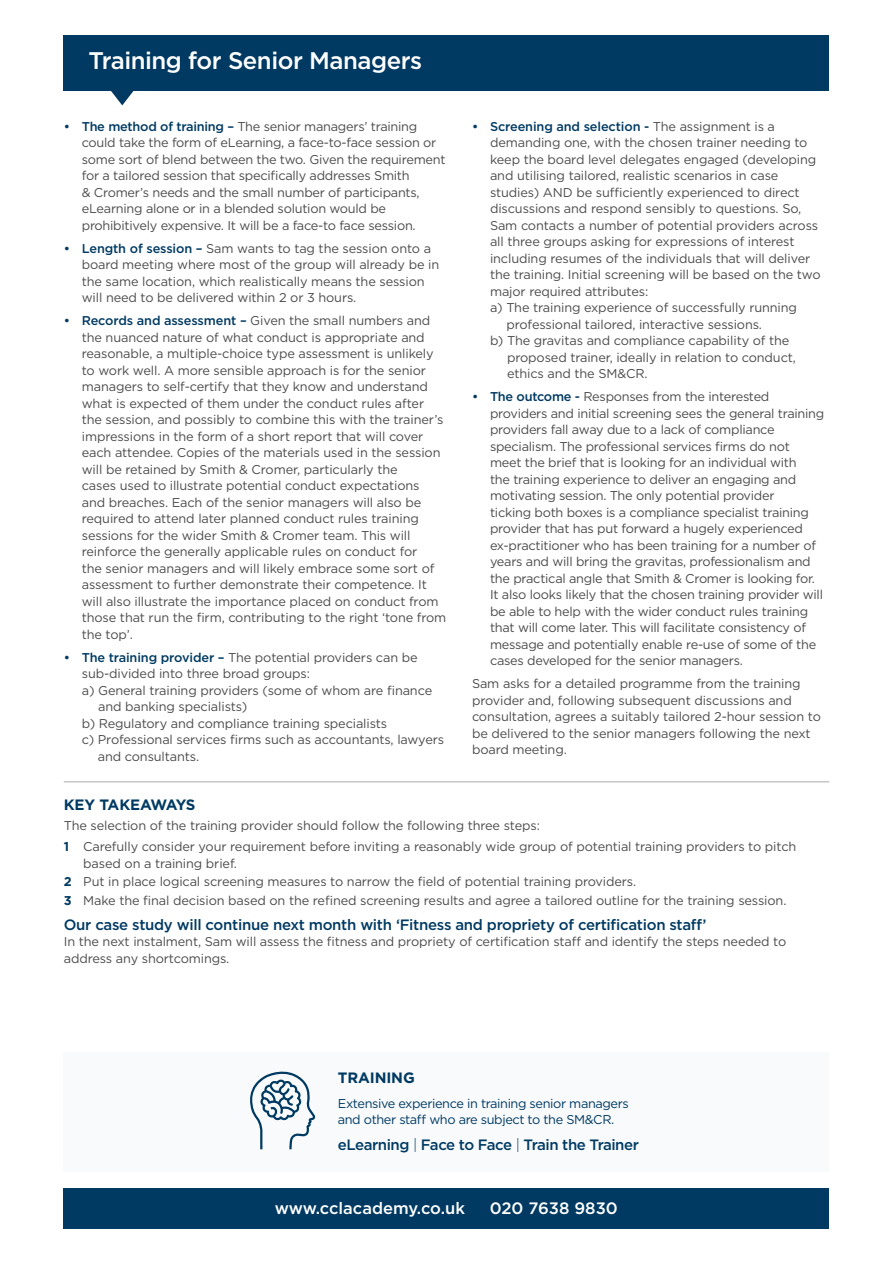
<style>
.page{position:relative;width:893px;height:1263px;background:#fff}
.page>*{position:absolute;margin:0;border:0;box-sizing:border-box;transform-origin:0 0}
.t1{font:500 24px "Gotham";letter-spacing:-.02em;color:#fff}
.t2{font:500 16.5px "Gotham";color:#fff}
.t3{font:500 15px "Gotham";letter-spacing:-.02em;color:#003a62}
.t4{font:700 15px "Gotham";letter-spacing:-.03em;color:#003a62}
.t5{font:700 15px "Gotham";letter-spacing:-.01em;color:#003a62}
.t6{font:12.75px/16.5px "Gotham";letter-spacing:-.01em;color:#4b4b4d}
.t7{font:12.75px/16.5px "Gotham";letter-spacing:-.03em;color:#003a62}
.t8{font:500 12.75px "Gotham";letter-spacing:-.01em;color:#003a62}
.s1{font-weight:500;color:#003a62}
.s2{font-weight:400;color:#4b4b4d}
.s3{font-weight:700;color:#003a62}
.s4{font-weight:300}
</style>
<div class="page">
<div style="left:64px;top:1188px;width:765px;height:41px;background:#003a62"></div>
<div style="left:64px;top:35px;width:765px;height:56px;background:#003a62"></div>
<svg style="left:111px;top:91px;width:23px;height:14px"></svg>
<hr style="left:64px;top:781px;width:765px;height:1px;background:#c6c7c8">
<div style="left:64px;top:1052px;width:765px;height:119px;background:#f8fafb"></div>
<svg style="left:250px;top:1071px;width:65px;height:78px"></svg>
<h1 class="t1" style="left:89px;top:45px;width:335px">Training for Senior Managers</h1>
<p class="t6" style="left:82px;top:118px;width:365px;text-indent:-18px"><span class="s1">• The method of training –</span> The senior managers’ training could take the form of eLearning, a face-to-face session or some sort of blend between the two. Given the requirement for a tailored session that specifically addresses Smith<br>&amp; Cromer’s needs and the small number of participants, eLearning alone or in a blended solution would be prohibitively expensive. It will be a face-to face session.</p>
<p class="t6" style="left:82px;top:240px;width:359px;text-indent:-18px"><span class="s1">• Length of session –</span> Sam wants to tag the session onto a board meeting where most of the group will already be in the same location, which realistically means the session will need to be delivered within 2 or 3 hours.</p>
<p class="t6" style="left:82px;top:312px;width:366px;text-indent:-18px"><span class="s1">• Records and assessment –</span> Given the small numbers and the nuanced nature of what conduct is appropriate and reasonable, a multiple-choice type assessment is unlikely to work well. A more sensible approach is for the senior managers to self-certify that they know and understand what is expected of them under the conduct rules after the session, and possibly to combine this with the trainer’s impressions in the form of a short report that will cover each attendee. Copies of the materials used in the session will be retained by Smith &amp; Cromer, particularly the<br>cases used to illustrate potential conduct expectations<br>and breaches. Each of the senior managers will also be required to attend later planned conduct rules training sessions for the wider Smith &amp; Cromer team. This will reinforce the generally applicable rules on conduct for<br>the senior managers and will likely embrace some sort of assessment to further demonstrate their competence. It will also illustrate the importance placed on conduct from those that run the firm, contributing to the right ‘tone from the top’.</p>
<p class="t6" style="left:64px;top:649px;width:355px"><span class="s1">• The training provider –</span> The potential providers can be</p>
<p class="t6" style="left:82px;top:665px;width:230px">sub-divided into three broad groups:</p>
<p class="t6" style="left:82px;top:682px;width:352px">a) General training providers (some of whom are finance</p>
<p class="t6" style="left:98px;top:698px;width:151px">and banking specialists)</p>
<p class="t6" style="left:82px;top:714px;width:307px">b) Regulatory and compliance training specialists</p>
<p class="t6" style="left:82px;top:731px;width:364px">c) Professional services firms such as accountants, lawyers</p>
<p class="t6" style="left:98px;top:747px;width:103px">and consultants.</p>
<p class="t8" style="left:472px;top:118px;width:304px">• Screening and selection - <span class="s2">The assignment is a</span></p>
<p class="t6" style="left:490px;top:134px;width:319px">demanding one, with the chosen trainer needing to</p>
<p class="t6" style="left:490px;top:151px;width:328px">keep the board level delegates engaged (developing</p>
<p class="t6" style="left:490px;top:167px;width:290px">and utilising tailored, realistic scenarios in case</p>
<p class="t6" style="left:490px;top:184px;width:311px">studies) AND be sufficiently experienced to direct</p>
<p class="t6" style="left:490px;top:200px;width:313px">discussions and respond sensibly to questions. So,</p>
<p class="t6" style="left:490px;top:217px;width:330px">Sam contacts a number of potential providers across</p>
<p class="t6" style="left:490px;top:233px;width:306px">all three groups asking for expressions of interest</p>
<p class="t6" style="left:490px;top:250px;width:322px">including resumes of the individuals that will deliver</p>
<p class="t6" style="left:490px;top:266px;width:332px">the training. Initial screening will be based on the two</p>
<p class="t6" style="left:490px;top:283px;width:160px">major required attributes:</p>
<p class="t6" style="left:490px;top:299px;width:308px">a) The training experience of successfully running</p>
<p class="t6" style="left:506px;top:316px;width:257px">professional tailored, interactive sessions.</p>
<p class="t6" style="left:490px;top:332px;width:301px">b) The gravitas and compliance capability of the</p>
<p class="t6" style="left:507px;top:349px;width:290px">proposed trainer, ideally in relation to conduct,</p>
<p class="t6" style="left:507px;top:365px;width:142px">ethics and the SM&amp;CR.</p>
<p class="t6" style="left:490px;top:388px;width:336px;text-indent:-18px"><span class="s1">• The outcome -</span> Responses from the interested providers and initial screening sees the general training providers fall away due to a lack of compliance specialism. The professional services firms do not meet the brief that is looking for an individual with<br>the training experience to deliver an engaging and motivating session. The only potential provider<br>ticking both boxes is a compliance specialist training provider that has put forward a hugely experienced ex-practitioner who has been training for a number of years and will bring the gravitas, professionalism and the practical angle that Smith &amp; Cromer is looking for.<br>It also looks likely that the chosen training provider will be able to help with the wider conduct rules training that will come later. This will facilitate consistency of message and potentially enable re-use of some of the cases developed for the senior managers.</p>
<p class="t6" style="left:472px;top:675px;width:350px">Sam asks for a detailed programme from the training provider and, following subsequent discussions and consultation, agrees a suitably tailored 2-hour session to be delivered to the senior managers following the next board meeting.</p>
<p class="t4" style="left:64px;top:794px;width:133px">KEY TAKEAWAYS</p>
<p class="t6" style="left:64px;top:815px;width:734px;line-height:20.7px">The selection of the training provider should follow the following three steps:<br><span class="s3">1</span> Carefully consider your requirement before inviting a reasonably wide group of potential training providers to pitch</p>
<p class="t6" style="left:64px;top:854px;width:724px;line-height:18.6px;text-indent:19px">based on a training brief.<br><span class="s3">2</span> Put in place logical screening measures to narrow the field of potential training providers.<br><span class="s3">3</span> Make the final decision based on the refined screening results and agree a tailored outline for the training session.</p>
<p class="t3" style="left:64px;top:915px;width:644px">Our case study will continue next month with ‘Fitness and propriety of certification staff’</p>
<p class="t6" style="left:64px;top:933px;width:724px">In the next instalment, Sam will assess the fitness and propriety of certification staff and identify the steps needed to address any shortcomings.</p>
<p class="t5" style="left:338px;top:1067px;width:78px">TRAINING</p>
<p class="t7" style="left:338px;top:1094px;width:293px">Extensive experience in training senior managers and other staff who are subject to the SM&amp;CR.</p>
<p class="t3" style="left:338px;top:1135px;width:303px">eLearning <span class="s4">|</span> Face to Face <span class="s4">|</span> Train the Trainer</p>
<p class="t2" style="left:275px;top:1197px;width:192px">www.cclacademy.co.uk</p>
<p class="t2" style="left:490px;top:1197px;width:130px">020 7638 9830</p>
</div>
